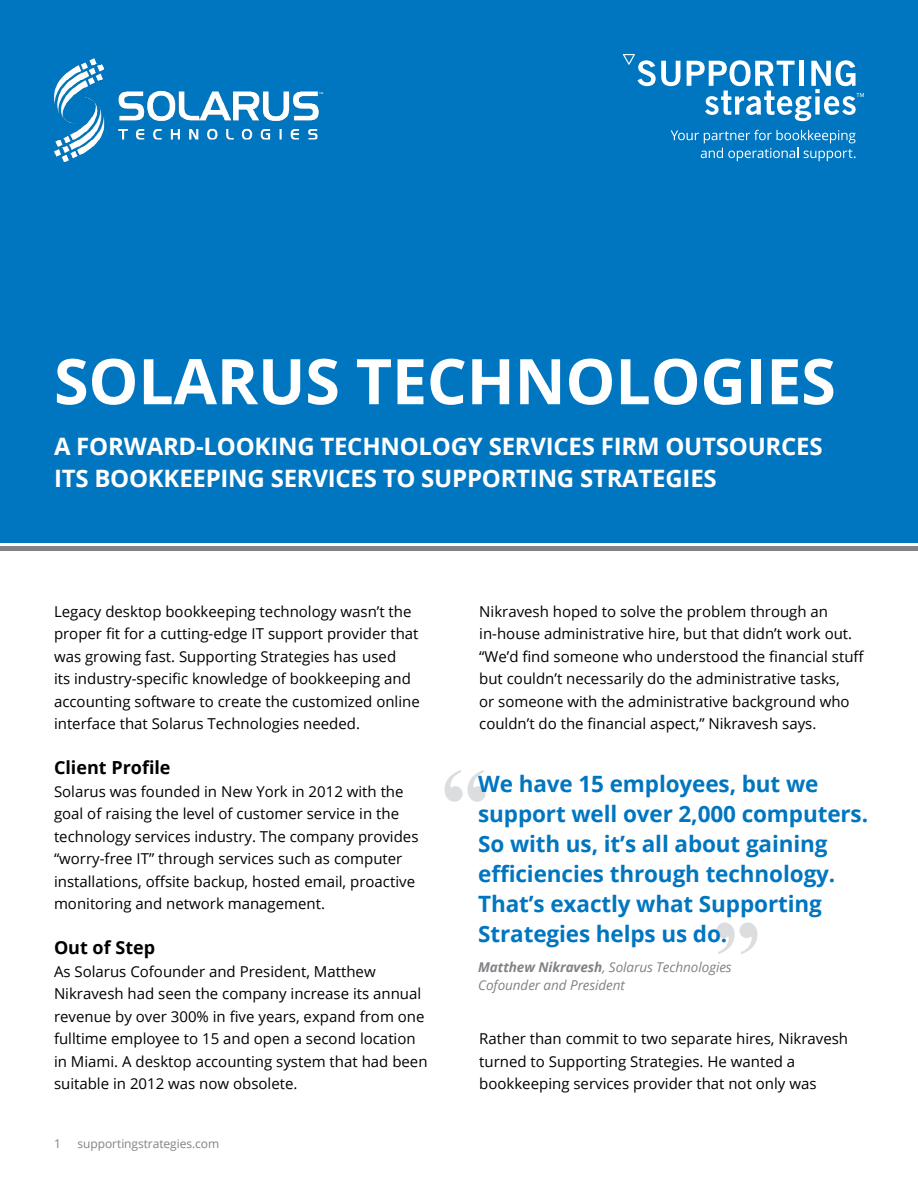
<style>
.page{position:relative;width:918px;height:1188px;background:#fff}
.page>*{position:absolute;margin:0;border:0;box-sizing:border-box;transform-origin:0 0}
.t1{font:700 63px "Open Sans";letter-spacing:-.005em;color:#fff}
.t2{font:700 24px/31.5px "Open Sans";letter-spacing:-.01em;color:#fff}
.t3{font:700 22.5px/30px "Open Sans";letter-spacing:-.005em;color:#0076c0}
.t4{font:700 18px "Open Sans";color:#000}
.t5{font:15px/22.5px "Open Sans";color:#000}
.t6{font:italic 13.5px/18px "Open Sans";letter-spacing:-.005em;color:#808285}
.t7{font:12px "Open Sans";letter-spacing:-.005em;color:#808285}
.s1{font-weight:700}
</style>
<div class="page">
<div style="left:0;top:0;width:918px;height:543px;background:#0076c0"></div>
<hr style="left:0;top:547px;width:918px;height:4px;background:#808285">
<svg style="left:63px;top:54px;width:801px;height:108px"></svg>
<img style="left:54px;top:58px;width:270px;height:103px">
<svg style="left:717px;top:923px;width:40px;height:31px"></svg>
<svg style="left:445px;top:770px;width:41px;height:32px"></svg>
<p class="t1" style="left:54px;top:337px;width:783px">SOLARUS TECHNOLOGIES</p>
<p class="t2" style="left:54px;top:430px;width:770px">A FORWARD-LOOKING TECHNOLOGY SERVICES FIRM OUTSOURCES<br>ITS BOOKKEEPING SERVICES TO SUPPORTING STRATEGIES</p>
<p class="t5" style="left:54px;top:599px;width:367px">Legacy desktop bookkeeping technology wasn’t the proper fit for a cutting-edge IT support provider that was growing fast. Supporting Strategies has used<br>its industry-specific knowledge of bookkeeping and accounting software to create the customized online interface that Solarus Technologies needed.</p>
<p class="t4" style="left:54px;top:755px;width:118px">Client Profile</p>
<p class="t5" style="left:54px;top:779px;width:366px">Solarus was founded in New York in 2012 with the goal of raising the level of customer service in the technology services industry. The company provides “worry-free IT” through services such as computer installations, offsite backup, hosted email, proactive monitoring and network management.</p>
<p class="t4" style="left:54px;top:935px;width:103px">Out of Step</p>
<p class="t5" style="left:54px;top:959px;width:375px">As Solarus Cofounder and President, Matthew Nikravesh had seen the company increase its annual revenue by over 300% in five years, expand from one fulltime employee to 15 and open a second location in Miami. A desktop accounting system that had been suitable in 2012 was now obsolete.</p>
<p class="t7" style="left:54px;top:1135px;width:8px">1</p>
<p class="t7" style="left:78px;top:1135px;width:143px">supportingstrategies.com</p>
<p class="t5" style="left:479px;top:599px;width:387px">Nikravesh hoped to solve the problem through an in-house administrative hire, but that didn’t work out. “We’d find someone who understood the financial stuff but couldn’t necessarily do the administrative tasks,<br>or someone with the administrative background who couldn’t do the financial aspect,” Nikravesh says.</p>
<p class="t3" style="left:478px;top:768px;width:391px">We have 15 employees, but we support well over 2,000 computers.<br>So with us, it’s all about gaining efficiencies through technology.<br>That’s exactly what Supporting<br>Strategies helps us do.</p>
<p class="t6" style="left:478px;top:958px;width:255px"><span class="s1">Matthew Nikravesh</span>, Solarus Technologies<br>Cofounder and President</p>
<p class="t5" style="left:479px;top:1027px;width:370px">Rather than commit to two separate hires, Nikravesh turned to Supporting Strategies. He wanted a bookkeeping services provider that not only was</p>
</div>
